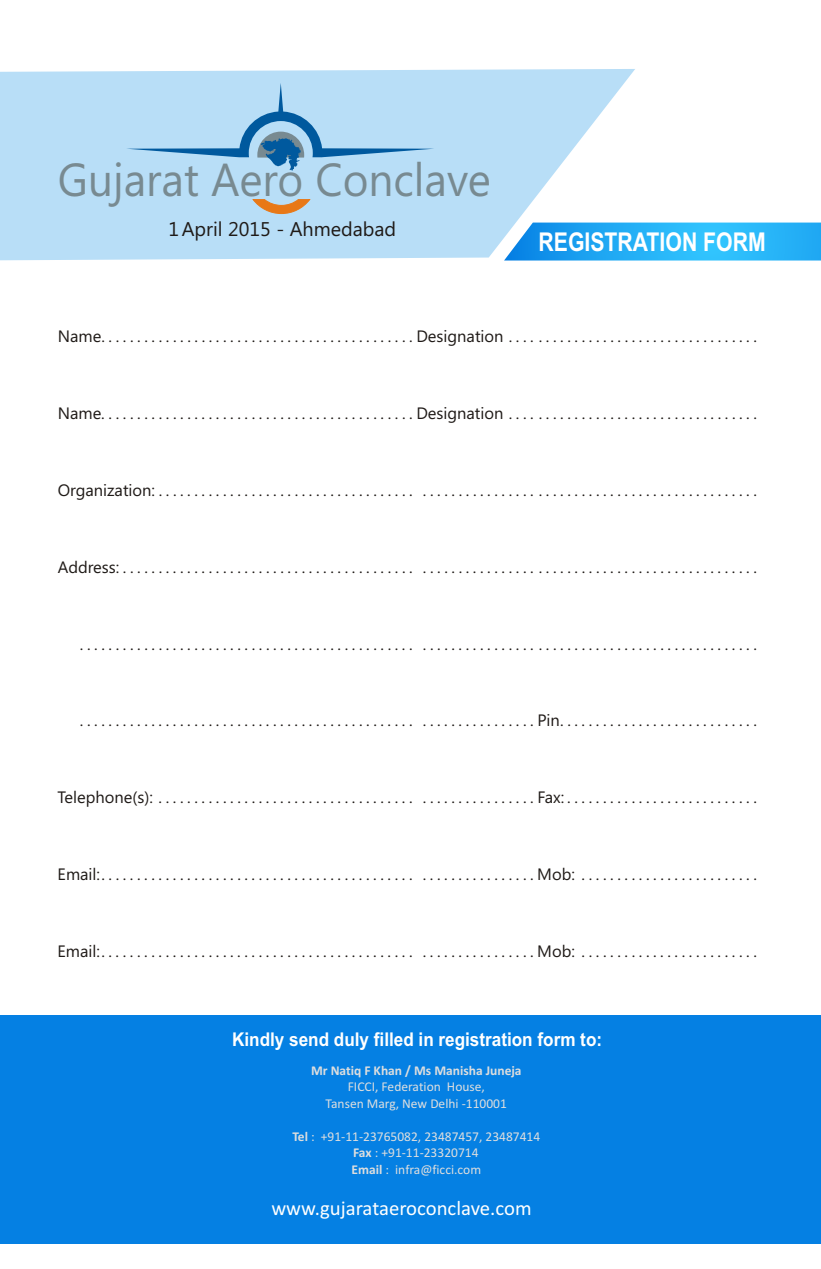
<style>
.page{position:relative;width:821px;height:1269px;background:#fff}
.page>*{position:absolute;margin:0;border:0;box-sizing:border-box;transform-origin:0 0}
.t1{font:46.2px "Segoe UI";color:#788a91;scale:.95 1}
.t2{font:700 25.95px "Arial Narrow";color:#fff}
.t3{font:20.7px "Calibri";color:#fff}
.t4{font:19.8px "Segoe UI";color:#1f1a17}
.t5{font:700 18.9px "Arial Narrow";color:#fff;scale:1.1 1}
.t6{font:16.5px "Segoe UI";color:#1f1a17}
.t7{font:13.5px/16.5px "Calibri";color:#dedede;text-align:center}
.t8{font:700 13.5px "Calibri";color:#dedede}
.s1{font-weight:700}
</style>
<div class="page">
<svg style="left:0;top:69px;width:635px;height:191px;background:#c0e1f7"></svg>
<svg style="left:504px;top:223px;width:317px;height:37px;background:#2cb0f5"></svg>
<div style="left:0;top:1015px;width:821px;height:229px;background:#0580e3"></div>
<svg style="left:253px;top:199px;width:57px;height:15px"></svg>
<svg style="left:126px;top:83px;width:308px;height:88px;background:#a2cdeb"></svg>
<h1 class="t1" style="left:58px;top:162px;width:458px">Gujarat Aero Conclave</h1>
<p class="t4" style="left:168px;top:222px;width:229px">1April 2015 - Ahmedabad</p>
<h2 class="t2" style="left:538px;top:232px;width:229px">REGISTRATION FORM</h2>
<p class="t6" style="left:58px;top:330px;width:701px">Name............................................Designation...................................</p>
<p class="t6" style="left:58px;top:407px;width:701px">Name............................................Designation...................................</p>
<p class="t6" style="left:58px;top:484px;width:701px">Organization:.................................... ...............................................</p>
<p class="t6" style="left:58px;top:561px;width:701px">Address:......................................... ...............................................</p>
<p class="t6" style="left:80px;top:637px;width:678px">............................................... ...............................................</p>
<p class="t6" style="left:80px;top:714px;width:678px">............................................... ................Pin............................</p>
<p class="t6" style="left:58px;top:791px;width:701px">Telephone(s): .................................... ................Fax:...........................</p>
<p class="t6" style="left:58px;top:868px;width:701px">Email:............................................ ................Mob: .........................</p>
<p class="t6" style="left:58px;top:945px;width:701px">Email:............................................ ................Mob: .........................</p>
<p class="t5" style="left:232px;top:1032px;width:338px">Kindly send duly filled in registration form to:</p>
<p class="t8" style="left:311px;top:1064px;width:212px">Mr Natiq F Khan / Ms Manisha Juneja</p>
<p class="t7" style="left:326px;top:1079px;width:183px">FICCI, Federation House,<br>Tansen Marg, New Delhi -110001</p>
<p class="t7" style="left:292px;top:1129px;width:249px"><span class="s1">Tel</span> : +91-11-23765082, 23487457, 23487414<br><span class="s1">Fax</span> : +91-11-23320714<br><span class="s1">Email</span> : infra@ficci.com</p>
<p class="t3" style="left:271px;top:1199px;width:262px">www.gujarataeroconclave.com</p>
</div>
